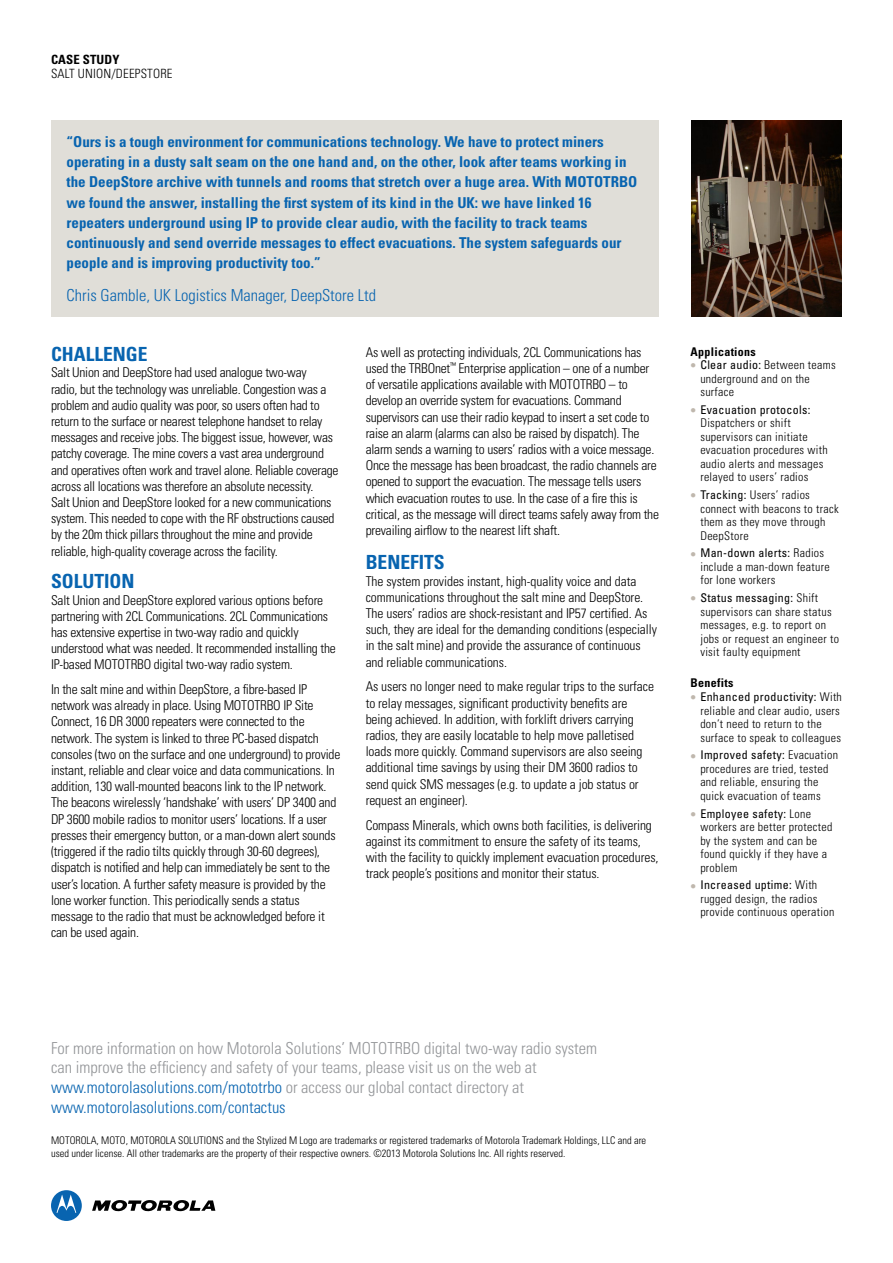
<style>
.page{position:relative;width:893px;height:1263px;background:#fff}
.page>*{position:absolute;margin:0;border:0;box-sizing:border-box;transform-origin:0 0}
.t1{font:700 condensed 19.5px "Univers LT Std";color:#0864b0}
.t2{font:300 condensed 16.5px/19.8px "Univers LT Std";color:#939598}
.t3{font:300 condensed 16.5px "Univers LT Std";color:#0864b0}
.t4{font:700 condensed 15px/20.2px "Univers LT Std";color:#0864b0}
.t5{font:300 condensed 13.5px/16.2px "Univers LT Std";letter-spacing:-.015em;color:#000}
.t6{font:300 condensed 12.75px "Univers LT Std";letter-spacing:.015em;color:#000}
.t7{font:700 condensed 12.75px "Univers LT Std";letter-spacing:.01em;color:#000}
.t8{font:300 condensed 12px/13.5px "Univers LT Std";letter-spacing:.025em;color:#000}
.t9{font:700 condensed 12px "Univers LT Std";letter-spacing:.025em;color:#000}
.t10{font:300 condensed 10.5px/12.6px "Univers LT Std";color:#000}
.s1{color:#bfb7ad}
.s2{font-weight:400}
.s3{color:#0864b0}
</style>
<div class="page">
<svg style="left:92px;top:1200px;width:123px;height:12px"></svg>
<div style="left:51px;top:1190px;width:31px;height:31px;background:#0864b0;border-radius:50%"></div>
<svg style="left:57px;top:1194px;width:19px;height:19px"></svg>
<div style="left:51px;top:120px;width:608px;height:197px;background:#e0ded8"></div>
<img style="left:691px;top:120px;width:151px;height:197px">
<p class="t7" style="left:51px;top:52px;width:70px">CASE STUDY</p>
<p class="t6" style="left:51px;top:65px;width:123px">SALT UNION/DEEPSTORE</p>
<p class="t4" style="left:67px;top:131px;width:572px">“Ours is a tough environment for communications technology. We have to protect miners operating in a dusty salt seam on the one hand and, on the other, look after teams working in the DeepStore archive with tunnels and rooms that stretch over a huge area. With MOTOTRBO we found the answer, installing the first system of its kind in the UK: we have linked 16 repeaters underground using IP to provide clear audio, with the facility to track teams continuously and send override messages to effect evacuations. The system safeguards our people and is improving productivity too.”</p>
<p class="t3" style="left:67px;top:285px;width:311px">Chris Gamble, UK Logistics Manager, DeepStore Ltd</p>
<h1 class="t1" style="left:51px;top:342px;width:98px">CHALLENGE</h1>
<p class="t5" style="left:51px;top:364px;width:289px">Salt Union and DeepStore had used analogue two-way<br>radio, but the technology was unreliable. Congestion was a problem and audio quality was poor, so users often had to return to the surface or nearest telephone handset to relay messages and receive jobs. The biggest issue, however, was patchy coverage. The mine covers a vast area underground and operatives often work and travel alone. Reliable coverage across all locations was therefore an absolute necessity.<br>Salt Union and DeepStore looked for a new communications system. This needed to cope with the RF obstructions caused by the 20m thick pillars throughout the mine and provide reliable, high-quality coverage across the facility.</p>
<h1 class="t1" style="left:51px;top:569px;width:85px">SOLUTION</h1>
<p class="t5" style="left:51px;top:592px;width:286px">Salt Union and DeepStore explored various options before partnering with 2CL Communications. 2CL Communications has extensive expertise in two-way radio and quickly understood what was needed. It recommended installing the IP-based MOTOTRBO digital two-way radio system.</p>
<p class="t5" style="left:51px;top:681px;width:291px">In the salt mine and within DeepStore, a fibre-based IP network was already in place. Using MOTOTRBO IP Site Connect, 16 DR 3000 repeaters were connected to the network. The system is linked to three PC-based dispatch consoles (two on the surface and one underground) to provide instant, reliable and clear voice and data communications. In addition, 130 wall-mounted beacons link to the IP network.<br>The beacons wirelessly ‘handshake’ with users’ DP 3400 and DP 3600 mobile radios to monitor users’ locations. If a user presses their emergency button, or a man-down alert sounds (triggered if the radio tilts quickly through 30-60 degrees), dispatch is notified and help can immediately be sent to the user’s location. A further safety measure is provided by the lone worker function. This periodically sends a status message to the radio that must be acknowledged before it can be used again.</p>
<p class="t5" style="left:366px;top:344px;width:295px">As well as protecting individuals, 2CL Communications has used the TRBOnet<sup>™</sup> Enterprise application – one of a number of versatile applications available with MOTOTRBO – to develop an override system for evacuations. Command supervisors can use their radio keypad to insert a set code to raise an alarm (alarms can also be raised by dispatch). The alarm sends a warning to users’ radios with a voice message.<br>Once the message has been broadcast, the radio channels are opened to support the evacuation. The message tells users which evacuation routes to use. In the case of a fire this is critical, as the message will direct teams safely away from the prevailing airflow to the nearest lift shaft.</p>
<h1 class="t1" style="left:366px;top:550px;width:81px">BENEFITS</h1>
<p class="t5" style="left:366px;top:573px;width:293px">The system provides instant, high-quality voice and data communications throughout the salt mine and DeepStore.<br>The users’ radios are shock-resistant and IP57 certified. As such, they are ideal for the demanding conditions (especially in the salt mine) and provide the assurance of continuous and reliable communications.</p>
<p class="t5" style="left:366px;top:678px;width:290px">As users no longer need to make regular trips to the surface to relay messages, significant productivity benefits are being achieved. In addition, with forklift drivers carrying radios, they are easily locatable to help move palletised loads more quickly. Command supervisors are also seeing additional time savings by using their DM 3600 radios to send quick SMS messages (e.g. to update a job status or request an engineer).</p>
<p class="t5" style="left:366px;top:817px;width:294px">Compass Minerals, which owns both facilities, is delivering against its commitment to ensure the safety of its teams, with the facility to quickly implement evacuation procedures, track people’s positions and monitor their status.</p>
<p class="t9" style="left:691px;top:344px;width:67px">Applications</p>
<p class="t8" style="left:700px;top:358px;width:137px;text-indent:-10px"><span class="s1">●</span> <span class="s2">Clear audio:</span> Between teams underground and on the surface</p>
<p class="t8" style="left:700px;top:403px;width:129px;text-indent:-10px"><span class="s1">●</span> <span class="s2">Evacuation protocols:<br></span>Dispatchers or shift supervisors can initiate evacuation procedures with audio alerts and messages relayed to users’ radios</p>
<p class="t8" style="left:700px;top:488px;width:140px;text-indent:-10px"><span class="s1">●</span> <span class="s2">Tracking:</span> Users’ radios connect with beacons to track them as they move through<br>DeepStore</p>
<p class="t8" style="left:700px;top:546px;width:131px;text-indent:-10px"><span class="s1">●</span> <span class="s2">Man-down alerts:</span> Radios include a man-down feature for lone workers</p>
<p class="t8" style="left:700px;top:591px;width:140px;text-indent:-10px"><span class="s1">●</span> <span class="s2">Status messaging:</span> Shift supervisors can share status messages, e.g. to report on jobs or request an engineer to visit faulty equipment</p>
<p class="t9" style="left:691px;top:676px;width:44px">Benefits</p>
<p class="t8" style="left:700px;top:690px;width:143px;text-indent:-10px"><span class="s1">●</span> <span class="s2">Enhanced productivity:</span> With reliable and clear audio, users don’t need to return to the surface to speak to colleagues</p>
<p class="t8" style="left:700px;top:748px;width:139px;text-indent:-10px"><span class="s1">●</span> <span class="s2">Improved safety:</span> Evacuation procedures are tried, tested and reliable, ensuring the quick evacuation of teams</p>
<p class="t8" style="left:700px;top:806px;width:134px;text-indent:-10px"><span class="s1">●</span> <span class="s2">Employee safety:</span> Lone workers are better protected by the system and can be found quickly if they have a problem</p>
<p class="t8" style="left:700px;top:878px;width:136px;text-indent:-10px"><span class="s1">●</span> <span class="s2">Increased uptime:</span> With rugged design, the radios provide continuous operation</p>
<p class="t2" style="left:51px;top:1038px;width:548px">For more information on how Motorola Solutions’ MOTOTRBO digital two-way radio system can improve the efficiency and safety of your teams, please visit us on the web at <span class="s3">www.motorolasolutions.com/mototrbo</span> or access our global contact directory at <span class="s3">www.motorolasolutions.com/contactus</span></p>
<p class="t10" style="left:51px;top:1134px;width:597px">MOTOROLA, MOTO, MOTOROLA SOLUTIONS and the Stylized M Logo are trademarks or registered trademarks of Motorola Trademark Holdings, LLC and are used under license. All other trademarks are the property of their respective owners. ©2013 Motorola Solutions Inc. All rights reserved.</p>
</div>
